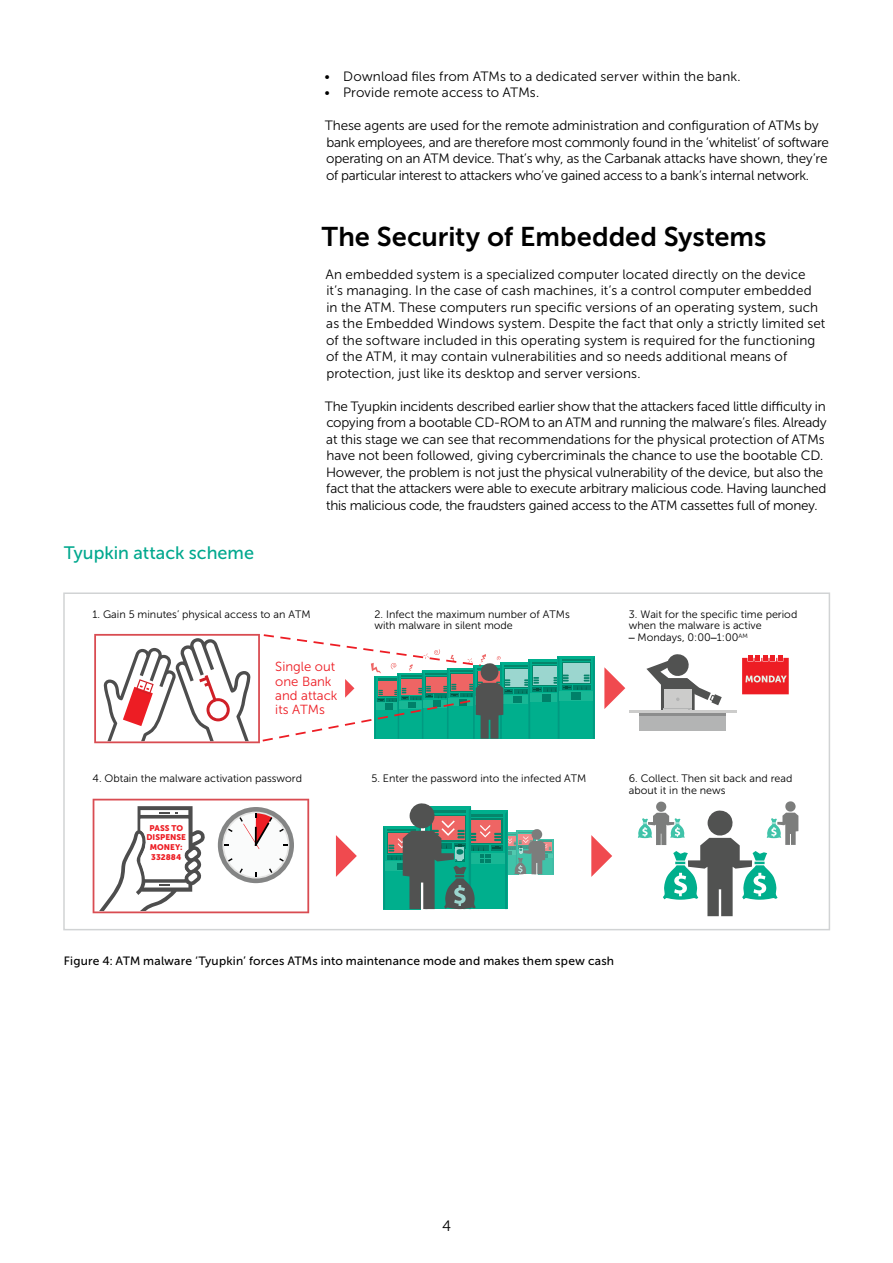
<style>
.page{position:relative;width:893px;height:1263px;background:#fff}
.page>*{position:absolute;margin:0;border:0;box-sizing:border-box;transform-origin:0 0}
.t1{font:27px "Museo Sans Cyrl 700";color:#000}
.t2{font:18px "Museo Sans Cyrl 500";color:#00a88e}
.t3{font:15px "Museo Sans Cyrl 300";color:#000}
.t4{font:13.5px/16.5px "Museo Sans Cyrl 300";letter-spacing:-.01em;color:#000}
.t5{font:13.5px/16.5px "Museo Sans Cyrl 300";letter-spacing:.01em;color:#000}
.t6{font:13.2px/14.4px "Museo Sans 300";color:#ed1d24}
.t7{font:12px "Museo Sans Cyrl 500";letter-spacing:.015em;color:#000}
.t8{font:10.8px/12px "Museo Sans 300";color:#000}
.t9{font:8.25px/9.8px "Museo Sans 900";color:#ed1d24;text-align:center}
.s1{font-family:"Arial"}
</style>
<div class="page">
<svg style="left:336px;top:835px;width:21px;height:42px"></svg>
<svg style="left:591px;top:835px;width:21px;height:42px"></svg>
<svg style="left:604px;top:667px;width:21px;height:42px"></svg>
<svg style="left:383px;top:803px;width:171px;height:106px"></svg>
<svg style="left:93px;top:799px;width:216px;height:114px"></svg>
<svg style="left:638px;top:801px;width:160px;height:115px"></svg>
<svg style="left:646px;top:654px;width:76px;height:56px"></svg>
<hr style="left:629px;top:710px;width:107px;height:3px;background:#cccccb">
<div style="left:639px;top:713px;width:86px;height:18px;background:#b3b4b4"></div>
<hr style="left:639px;top:713px;width:86px;height:3px;background:#666767">
<svg style="left:742px;top:655px;width:47px;height:39px;background:#ed3c41"></svg>
<svg style="left:94px;top:633px;width:501px;height:110px"></svg>
<div style="left:63px;top:592px;width:767px;height:338px;border:2px solid #d1d3d4"></div>
<p class="t5" style="left:324px;top:68px;width:418px">• Download files from ATMs to a dedicated server within the bank.</p>
<p class="t4" style="left:324px;top:85px;width:217px">• Provide remote access to ATMs.</p>
<p class="t4" style="left:325px;top:118px;width:506px">These agents are used for the remote administration and configuration of ATMs by bank employees, and are therefore most commonly found in the ‘whitelist’ of software operating on an ATM device. That’s why, as the Carbanak attacks have shown, they’re of particular interest to attackers who’ve gained access to a bank’s internal network.</p>
<h2 class="t2" style="left:64px;top:543px;width:192px">Tyupkin attack scheme</h2>
<h1 class="t1" style="left:322px;top:222px;width:446px">The Security of Embedded Systems</h1>
<p class="t5" style="left:325px;top:266px;width:501px">An embedded system is a specialized computer located directly on the device it’s managing. In the case of cash machines, it’s a control computer embedded<br>in the ATM. These computers run specific versions of an operating system, such as the Embedded Windows system. Despite the fact that only a strictly limited set of the software included in this operating system is required for the functioning of the ATM, it may contain vulnerabilities and so needs additional means of protection, just like its desktop and server versions.</p>
<p class="t4" style="left:325px;top:398px;width:504px">The Tyupkin incidents described earlier show that the attackers faced little difficulty in copying from a bootable CD-ROM to an ATM and running the malware’s files. Already at this stage we can see that recommendations for the physical protection of ATMs have not been followed, giving cybercriminals the chance to use the bootable CD.<br>However, the problem is not just the physical vulnerability of the device, but also the fact that the attackers were able to execute arbitrary malicious code. Having launched this malicious code, the fraudsters gained access to the ATM cassettes full of money.</p>
<p class="t8" style="left:93px;top:608px;width:219px">1. Gain 5 minutes’ physical access to an ATM</p>
<p class="t8" style="left:374px;top:608px;width:197px">2. Infect the maximum number of ATMs with malware in silent mode</p>
<p class="t6" style="left:275px;top:660px;width:64px">Single out one Bank and attack its ATMs</p>
<p class="t8" style="left:629px;top:608px;width:170px">3. Wait for the specific time period when the malware is active<br><span class="s1">‒</span> Mondays, 0:00<span class="s1">‒</span>1:00<sup>AM</sup></p>
<p class="t8" style="left:93px;top:772px;width:211px">4. Obtain the malware activation password</p>
<p class="t9" style="left:147px;top:823px;width:41px">PASS TO<br>DISPENSE<br>MONEY:<br>332884</p>
<p class="t8" style="left:371px;top:772px;width:217px">5. Enter the password into the infected ATM</p>
<p class="t8" style="left:629px;top:772px;width:165px">6. Collect. Then sit back and read about it in the news</p>
<p class="t7" style="left:64px;top:954px;width:552px">Figure 4: ATM malware ‘Tyupkin’ forces ATMs into maintenance mode and makes them spew cash</p>
<p class="t3" style="left:442px;top:1218px;width:11px">4</p>
</div>
